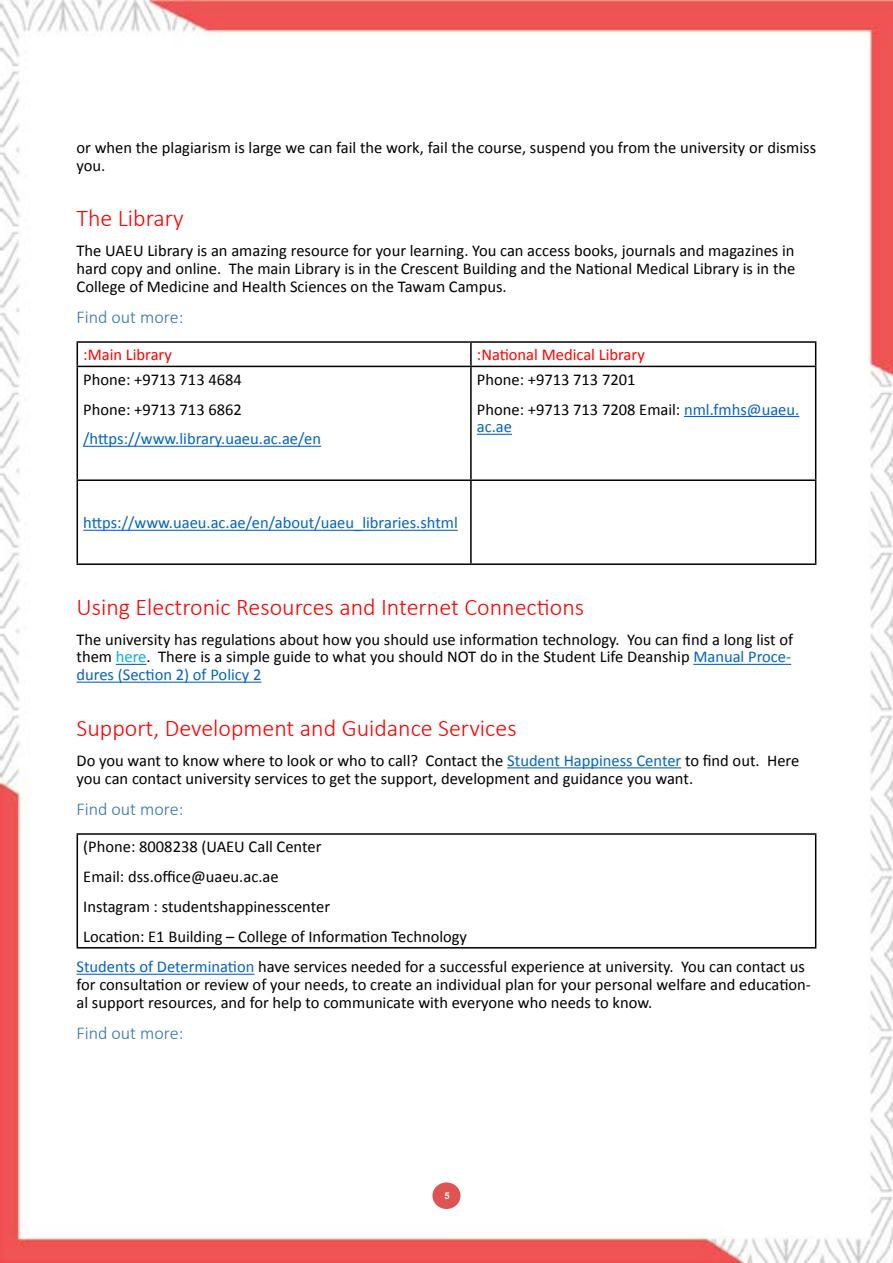
<style>
.page{position:relative;width:893px;height:1263px;background:#fff}
.page>*{position:absolute;margin:0;border:0;box-sizing:border-box;transform-origin:0 0}
.t1{font:300 24px "Calibri";color:#f00}
.t2{font:300 18px "Calibri";color:#2e74b5}
.t3{font:16.5px/17.9px "Calibri";color:#000}
.t4{font:16.5px "Calibri";color:#0563c1}
.t5{font:16.5px "Calibri";color:#f00}
.t6{font:10.5px "Ara ES Nawar";color:#fff}
.s1{color:#0563c1}
.s2{color:#00b0f0}
</style>
<div class="page">
<img style="left:0;top:0;width:893px;height:1263px">
<div style="left:432px;top:1182px;width:28px;height:27px;background:#e05353;border-radius:50%"></div>
<hr style="left:116px;top:664px;width:30px;height:1px;background:#0563c1">
<hr style="left:693px;top:664px;width:98px;height:1px;background:#0563c1">
<hr style="left:77px;top:682px;width:184px;height:1px;background:#0563c1">
<hr style="left:507px;top:767px;width:174px;height:1px;background:#0563c1">
<hr style="left:77px;top:974px;width:177px;height:1px;background:#0563c1">
<hr style="left:77px;top:341px;width:394px;height:2px;background:#000">
<svg style="left:77px;top:343px;width:1px;height:23px"></svg>
<hr style="left:471px;top:341px;width:345px;height:2px;background:#000">
<hr style="left:470px;top:343px;width:2px;height:23px;background:#000">
<svg style="left:815px;top:343px;width:1px;height:23px"></svg>
<hr style="left:77px;top:366px;width:394px;height:1px;background:#000">
<hr style="left:77px;top:367px;width:1px;height:112px;background:#000">
<hr style="left:471px;top:366px;width:345px;height:1px;background:#000">
<hr style="left:470px;top:367px;width:2px;height:112px;background:#000">
<hr style="left:815px;top:367px;width:1px;height:112px;background:#000">
<hr style="left:77px;top:479px;width:394px;height:2px;background:#000">
<hr style="left:77px;top:481px;width:1px;height:82px;background:#000">
<hr style="left:471px;top:479px;width:345px;height:2px;background:#000">
<hr style="left:470px;top:481px;width:2px;height:82px;background:#000">
<hr style="left:815px;top:481px;width:1px;height:82px;background:#000">
<hr style="left:77px;top:563px;width:394px;height:2px;background:#000">
<hr style="left:471px;top:563px;width:345px;height:2px;background:#000">
<hr style="left:83px;top:446px;width:238px;height:1px;background:#0563c1">
<hr style="left:684px;top:416px;width:115px;height:1px;background:#0563c1">
<hr style="left:477px;top:434px;width:35px;height:1px;background:#0563c1">
<hr style="left:83px;top:530px;width:375px;height:1px;background:#0563c1">
<hr style="left:77px;top:833px;width:739px;height:2px;background:#000">
<hr style="left:77px;top:835px;width:1px;height:112px;background:#000">
<hr style="left:815px;top:835px;width:1px;height:112px;background:#000">
<hr style="left:77px;top:947px;width:739px;height:1px;background:#000">
<p class="t3" style="left:77px;top:138px;width:741px">or when the plagiarism is large we can fail the work, fail the course, suspend you from the university or dismiss you.</p>
<h1 class="t1" style="left:77px;top:204px;width:109px">The Library</h1>
<p class="t3" style="left:77px;top:241px;width:720px;text-align:justify">The UAEU Library is an amazing resource for your learning. You can access books, journals and magazines in hard copy and online. The main Library is in the Crescent Building and the National Medical Library is in the College of Medicine and Health Sciences on the Tawam Campus.</p>
<p class="t2" style="left:77px;top:306px;width:108px">Find out more:</p>
<p class="t5" style="left:83px;top:345px;width:90px">:Main Library</p>
<p class="t5" style="left:477px;top:345px;width:169px">:National Medical Library</p>
<p class="t3" style="left:83px;top:364px;width:160px;line-height:29.8px">Phone: +9713 713 4684<br>Phone: +9713 713 6862</p>
<p class="t4" style="left:83px;top:429px;width:239px">/https://www.library.uaeu.ac.ae/en</p>
<p class="t3" style="left:477px;top:364px;width:324px;line-height:29.8px">Phone: +9713 713 7201<br>Phone: +9713 713 7208 Email: <span class="s1">nml.fmhs@uaeu.</span></p>
<p class="t4" style="left:477px;top:417px;width:37px">ac.ae</p>
<p class="t4" style="left:83px;top:513px;width:376px">https://www.uaeu.ac.ae/en/about/uaeu_libraries.shtml</p>
<h1 class="t1" style="left:77px;top:592px;width:509px">Using Electronic Resources and Internet Connections</h1>
<p class="t3" style="left:77px;top:629px;width:718px">The university has regulations about how you should use information technology. You can find a long list of them <span class="s2">here</span>. There is a simple guide to what you should NOT do in the Student Life Deanship <span class="s1">Manual Proce&shy;dures (Section 2) of Policy 2</span></p>
<h1 class="t1" style="left:77px;top:713px;width:442px">Support, Development and Guidance Services</h1>
<p class="t3" style="left:77px;top:751px;width:724px">Do you want to know where to look or who to call? Contact the <span class="s1">Student Happiness Center</span> to find out. Here you can contact university services to get the support, development and guidance you want.</p>
<p class="t2" style="left:77px;top:798px;width:108px">Find out more:</p>
<p class="t3" style="left:83px;top:837px;width:240px">)Phone: 8008238 (UAEU Call Center</p>
<p class="t3" style="left:83px;top:867px;width:197px">Email: dss.office@uaeu.ac.ae</p>
<p class="t3" style="left:83px;top:897px;width:248px">Instagram : studentshappinesscenter</p>
<p class="t3" style="left:83px;top:926px;width:385px">Location: E1 Building – College of Information Technology</p>
<p class="t3" style="left:77px;top:957px;width:730px"><span class="s1">Students of Determination</span> have services needed for a successful experience at university. You can contact us</p>
<p class="t3" style="left:77px;top:975px;width:736px">for consultation or review of your needs, to create an individual plan for your personal welfare and education&shy;al support resources, and for help to communicate with everyone who needs to know.</p>
<p class="t2" style="left:77px;top:1022px;width:108px">Find out more:</p>
<p class="t6" style="left:444px;top:1190px;width:7px">5</p>
</div>
